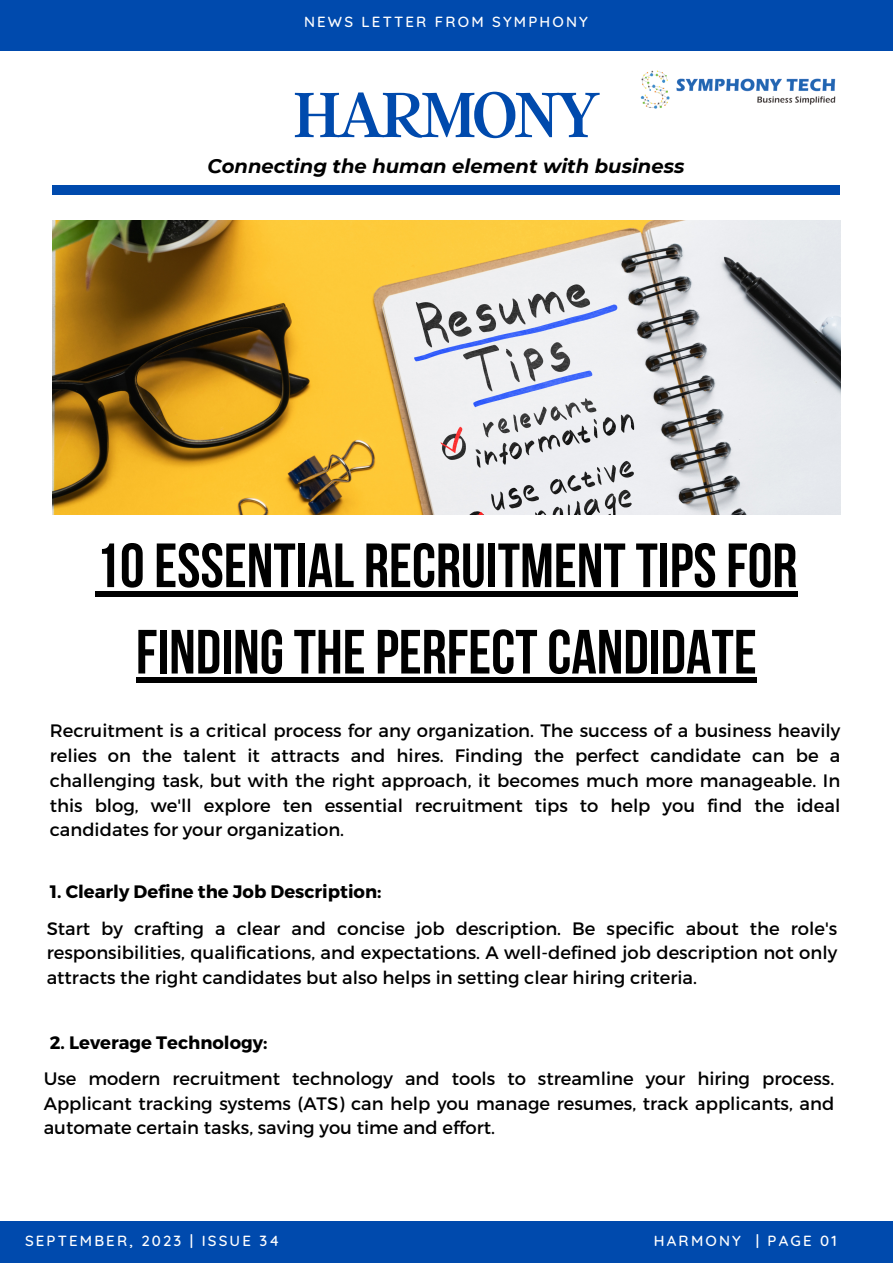
<style>
.page{position:relative;width:893px;height:1264px;background:#fff}
.page>*{position:absolute;margin:0;border:0;box-sizing:border-box;transform-origin:0 0}
.t1{font:71.4px "Argent CF";letter-spacing:-.055em;color:#004aad}
.t2{font:62.25px/86.4px "Bebas Neue Cyrillic";color:#000;text-align:center}
.t3{font:italic 700 19.5px "Montserrat";color:#000}
.t4{font:18px/24.8px "Montserrat";color:#000;text-align:justify}
.t5{font:700 18px "Montserrat";color:#000}
.t6{font:500 15px "Quicksand";letter-spacing:.145em;color:#fff}
</style>
<div class="page">
<div style="left:0;top:0;width:892px;height:51px;background:#004aad"></div>
<div style="left:52px;top:185px;width:788px;height:10px;background:#004aad"></div>
<div style="left:0;top:1221px;width:892px;height:41px;background:#004aad"></div>
<img style="left:640px;top:70px;width:196px;height:39px">
<img style="left:52px;top:220px;width:788px;height:295px">
<div style="left:95px;top:590px;width:702px;height:6px;background:#000"></div>
<div style="left:136px;top:677px;width:620px;height:6px;background:#000"></div>
<p class="t6" style="left:304px;top:12px;width:285px">NEWS LETTER FROM SYMPHONY</p>
<p class="t1" style="left:293px;top:68px;width:309px">HARMONY</p>
<p class="t3" style="left:207px;top:154px;width:478px">Connecting the human element with business</p>
<p class="t2" style="left:95px;top:528px;width:703px">10ESSENTIAL RECRUITMENTTIPSFOR<br>FINDINGTHEPERFECTCANDIDATE</p>
<p class="t4" style="left:50px;top:717px;width:792px">Recruitment is a critical process for any organization. The success of a business heavily relies on the talent it attracts and hires. Finding the perfect candidate can be a challenging task, but with the right approach, it becomes much more manageable. In this blog, we'll explore ten essential recruitment tips to help you find the ideal candidates for your organization.</p>
<p class="t5" style="left:50px;top:880px;width:333px">1. Clearly Define the Job Description:</p>
<p class="t4" style="left:47px;top:914px;width:792px">Start by crafting a clear and concise job description. Be specific about the role's responsibilities, qualifications, and expectations. A well-defined job description not only attracts the right candidates but also helps in setting clear hiring criteria.</p>
<p class="t5" style="left:50px;top:1030px;width:219px">2. Leverage Technology:</p>
<p class="t4" style="left:44px;top:1065px;width:792px">Use modern recruitment technology and tools to streamline your hiring process.<br>Applicant tracking systems (ATS) can help you manage resumes, track applicants, and automate certain tasks, saving you time and effort.</p>
<p class="t6" style="left:25px;top:1230px;width:255px">SEPTEMBER, 2023 | ISSUE 34</p>
<p class="t6" style="left:654px;top:1230px;width:184px">HARMONY | PAGE 01</p>
</div>
